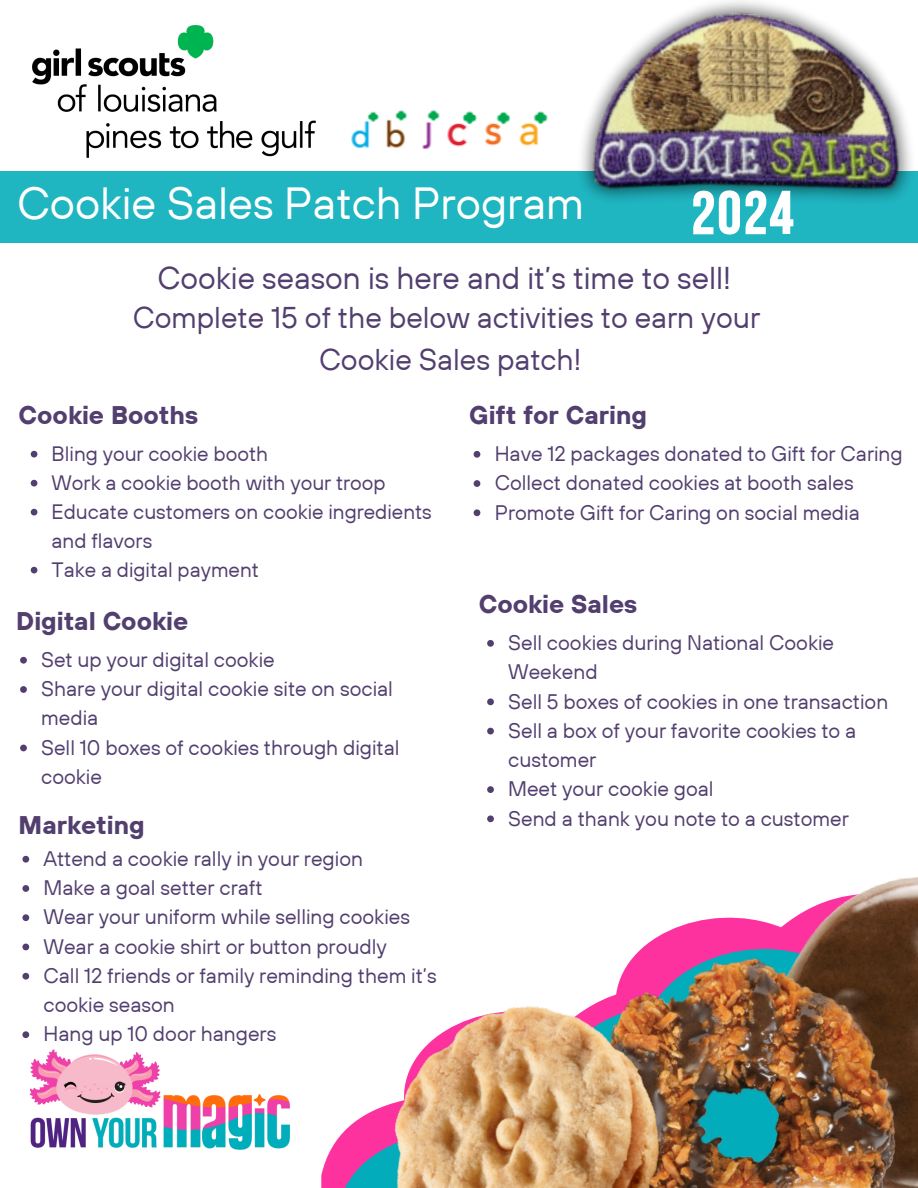
<style>
.page{position:relative;width:918px;height:1188px;background:#fff}
.page>*{position:absolute;margin:0;border:0;box-sizing:border-box;transform-origin:0 0}
.t1{font:45px "TT Hoves";color:#fff}
.t2{font:31.5px "TT Hoves";color:#523f6f}
.t3{font:30px "TT Hoves";color:#523f6f}
.t4{font:700 25.5px "TT Hoves";color:#523f6f}
.t5{font:21px/29.2px "TT Hoves";color:#523f6f}
.t6{font:20.85px/29px "TT Hoves";color:#523f6f}
</style>
<div class="page">
<img style="left:32px;top:25px;width:284px;height:132px">
<div style="left:0;top:171px;width:918px;height:72px;background:#1fb5c1"></div>
<img style="left:581px;top:1px;width:330px;height:234px">
<img style="left:351px;top:110px;width:197px;height:39px">
<img style="left:24px;top:946px;width:226px;height:204px">
<img style="left:822px;top:877px;width:96px;height:311px">
<img style="left:250px;top:903px;width:572px;height:285px">
<svg style="left:746px;top:191px;width:47px;height:43px"></svg>
<svg style="left:693px;top:190px;width:47px;height:44px"></svg>
<svg style="left:31px;top:451px;width:6px;height:7px"></svg>
<svg style="left:31px;top:480px;width:6px;height:6px"></svg>
<svg style="left:31px;top:509px;width:6px;height:6px"></svg>
<svg style="left:31px;top:567px;width:6px;height:6px"></svg>
<svg style="left:474px;top:451px;width:6px;height:7px"></svg>
<svg style="left:474px;top:480px;width:6px;height:7px"></svg>
<svg style="left:474px;top:509px;width:6px;height:7px"></svg>
<svg style="left:22px;top:856px;width:7px;height:7px"></svg>
<svg style="left:22px;top:885px;width:7px;height:7px"></svg>
<svg style="left:22px;top:914px;width:7px;height:7px"></svg>
<svg style="left:22px;top:944px;width:7px;height:6px"></svg>
<svg style="left:22px;top:973px;width:7px;height:7px"></svg>
<svg style="left:22px;top:1031px;width:7px;height:7px"></svg>
<svg style="left:487px;top:640px;width:7px;height:7px"></svg>
<svg style="left:487px;top:698px;width:7px;height:7px"></svg>
<svg style="left:487px;top:728px;width:7px;height:6px"></svg>
<svg style="left:487px;top:786px;width:7px;height:7px"></svg>
<svg style="left:487px;top:815px;width:7px;height:7px"></svg>
<svg style="left:20px;top:657px;width:7px;height:7px"></svg>
<svg style="left:20px;top:686px;width:7px;height:7px"></svg>
<svg style="left:20px;top:745px;width:7px;height:6px"></svg>
<p class="t1" style="left:17px;top:174px;width:569px">Cookie Sales Patch Program</p>
<p class="t2" style="left:158px;top:258px;width:575px">Cookie season is here and it’s time to sell!</p>
<p class="t3" style="left:133px;top:298px;width:629px">Complete 15 of the below activities to earn your</p>
<p class="t3" style="left:319px;top:340px;width:264px">Cookie Sales patch!</p>
<p class="t4" style="left:19px;top:399px;width:181px">Cookie Booths</p>
<p class="t6" style="left:52px;top:439px;width:218px">Bling your cookie booth</p>
<p class="t6" style="left:52px;top:468px;width:335px">Work a cookie booth with your troop</p>
<p class="t6" style="left:52px;top:497px;width:382px">Educate customers on cookie ingredients and flavors</p>
<p class="t6" style="left:52px;top:555px;width:209px">Take a digital payment</p>
<p class="t4" style="left:469px;top:399px;width:179px">Gift for Caring</p>
<p class="t5" style="left:495px;top:439px;width:410px">Have 12 packages donated to Gift for Caring</p>
<p class="t5" style="left:495px;top:468px;width:361px">Collect donated cookies at booth sales</p>
<p class="t5" style="left:495px;top:497px;width:367px">Promote Gift for Caring on social media</p>
<p class="t4" style="left:16px;top:604px;width:173px">Digital Cookie</p>
<p class="t5" style="left:41px;top:645px;width:235px">Set up your digital cookie</p>
<p class="t5" style="left:41px;top:674px;width:353px">Share your digital cookie site on social media</p>
<p class="t5" style="left:41px;top:732px;width:360px">Sell 10 boxes of cookies through digital cookie</p>
<p class="t4" style="left:19px;top:808px;width:128px">Marketing</p>
<p class="t5" style="left:44px;top:844px;width:321px">Attend a cookie rally in your region</p>
<p class="t5" style="left:44px;top:873px;width:221px">Make a goal setter craft</p>
<p class="t5" style="left:44px;top:902px;width:368px">Wear your uniform while selling cookies</p>
<p class="t5" style="left:44px;top:931px;width:345px">Wear a cookie shirt or button proudly</p>
<p class="t5" style="left:44px;top:961px;width:395px">Call 12 friends or family reminding them it’s cookie season</p>
<p class="t5" style="left:44px;top:1019px;width:234px">Hang up 10 door hangers</p>
<p class="t4" style="left:479px;top:588px;width:160px">Cookie Sales</p>
<p class="t5" style="left:508px;top:628px;width:327px">Sell cookies during National Cookie<br>Weekend</p>
<p class="t5" style="left:508px;top:686px;width:382px">Sell 5 boxes of cookies in one transaction</p>
<p class="t5" style="left:508px;top:715px;width:349px">Sell a box of your favorite cookies to a customer</p>
<p class="t5" style="left:508px;top:774px;width:207px">Meet your cookie goal</p>
<p class="t5" style="left:508px;top:803px;width:342px">Send a thank you note to a customer</p>
</div>
